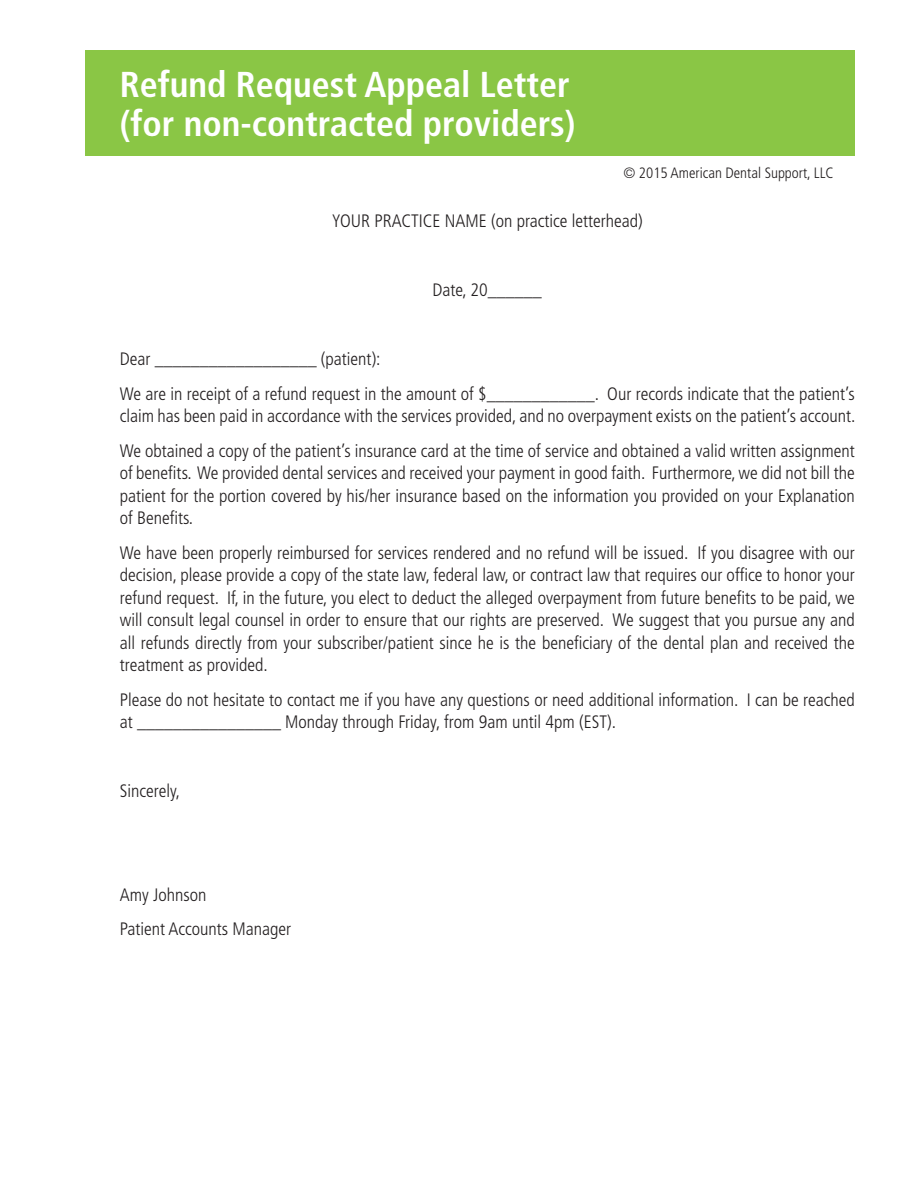
<style>
.page{position:relative;width:918px;height:1188px;background:#fff}
.page>*{position:absolute;margin:0;border:0;box-sizing:border-box;transform-origin:0 0}
.Letter_sub_head{font:700 condensed 36px/39px "Frutiger";color:#fff}
.Text{font:300 condensed 18px/22.5px "Frutiger";color:#231f20}
.Code_description{font:300 condensed 15px "Frutiger";color:#231f20}
</style>
<div class="page">
<div style="left:86px;top:50px;width:769px;height:106px;background:#8ac645"></div>
<p class="Letter_sub_head" style="left:120px;top:65px;width:457px">Refund Request Appeal Letter (for non-contracted providers)</p>
<p class="Code_description" style="left:623px;top:164px;width:212px">© 2015 American Dental Support, LLC</p>
<p class="Text" style="left:332px;top:210px;width:312px">YOUR PRACTICE NAME (on practice letterhead)</p>
<p class="Text" style="left:433px;top:279px;width:111px">Date, 20______</p>
<p class="Text" style="left:120px;top:348px;width:262px">Dear __________________ (patient):</p>
<p class="Text" style="left:120px;top:382px;width:737px">We are in receipt of a refund request in the amount of $____________. Our records indicate that the patient’s claim has been paid in accordance with the services provided, and no overpayment exists on the patient’s account.</p>
<p class="Text" style="left:120px;top:439px;width:737px;text-align:justify">We obtained a copy of the patient’s insurance card at the time of service and obtained a valid written assignment of benefits. We provided dental services and received your payment in good faith. Furthermore, we did not bill the patient for the portion covered by his/her insurance based on the information you provided on your Explanation of Benefits.</p>
<p class="Text" style="left:120px;top:541px;width:737px;text-align:justify">We have been properly reimbursed for services rendered and no refund will be issued. If you disagree with our decision, please provide a copy of the state law, federal law, or contract law that requires our office to honor your refund request. If, in the future, you elect to deduct the alleged overpayment from future benefits to be paid, we will consult legal counsel in order to ensure that our rights are preserved. We suggest that you pursue any and all refunds directly from your subscriber/patient since he is the beneficiary of the dental plan and received the treatment as provided.</p>
<p class="Text" style="left:120px;top:688px;width:737px">Please do not hesitate to contact me if you have any questions or need additional information. I can be reached at ________________ Monday through Friday, from 9am until 4pm (EST).</p>
<p class="Text" style="left:120px;top:780px;width:62px">Sincerely,</p>
<p class="Text" style="left:120px;top:883px;width:88px">Amy Johnson</p>
<p class="Text" style="left:120px;top:918px;width:173px">Patient Accounts Manager</p>
</div>
